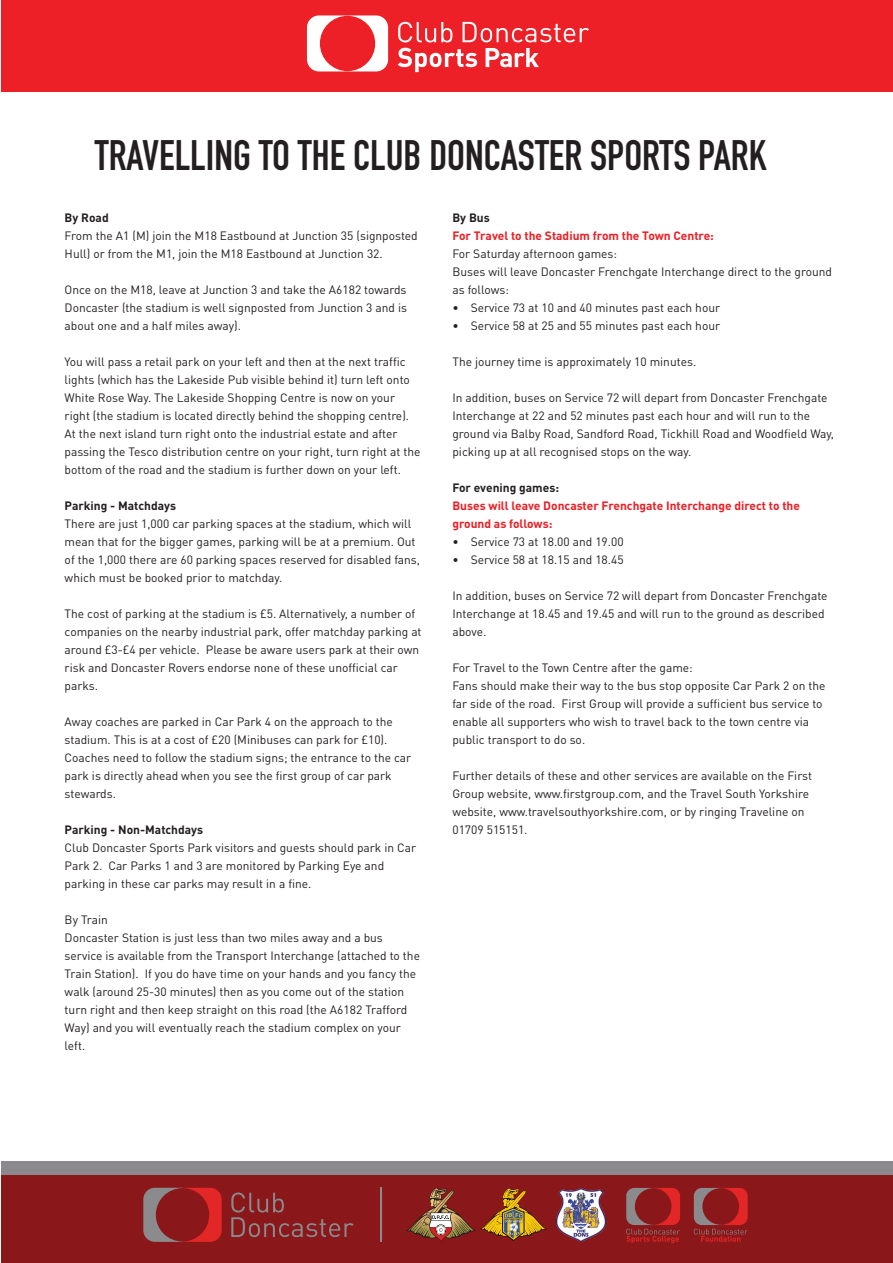
<style>
.page{position:relative;width:893px;height:1263px;background:#fff}
.page>*{position:absolute;margin:0;border:0;box-sizing:border-box;transform-origin:0 0}
.t1{font:700 42px "DIN Condensed";color:#231f20}
.t2{font:12px/18px "DIN Pro";color:#231f20}
.t3{font:700 12px/18px "DIN Pro";color:#ee1d23}
.t4{font:700 12px "DIN Pro";color:#231f20}
</style>
<div class="page">
<div style="left:2px;top:1161px;width:891px;height:22px;background:#8b898d"></div>
<div style="left:2px;top:0;width:891px;height:92px;background:#ec2026"></div>
<div style="left:2px;top:1175px;width:891px;height:88px;background:#8a171a"></div>
<hr style="left:380px;top:1188px;width:1px;height:54px;background:#8b8a8d">
<img style="left:556px;top:1188px;width:49px;height:54px">
<svg style="left:143px;top:1188px;width:79px;height:54px"></svg>
<svg style="left:231px;top:1192px;width:123px;height:45px"></svg>
<svg style="left:626px;top:1188px;width:54px;height:55px"></svg>
<svg style="left:694px;top:1188px;width:54px;height:54px"></svg>
<svg style="left:398px;top:22px;width:54px;height:20px"></svg>
<svg style="left:463px;top:22px;width:126px;height:20px"></svg>
<svg style="left:307px;top:15px;width:81px;height:56px"></svg>
<svg style="left:398px;top:48px;width:79px;height:24px"></svg>
<svg style="left:486px;top:48px;width:53px;height:19px"></svg>
<img style="left:407px;top:1187px;width:139px;height:55px">
<h1 class="t1" style="left:95px;top:127px;width:673px">TRAVELLING TO THE CLUB DONCASTER SPORTS PARK</h1>
<p class="t4" style="left:65px;top:209px;width:46px">By Road</p>
<p class="t2" style="left:65px;top:226px;width:355px">From the A1 (M) join the M18 Eastbound at Junction 35 (signposted<br>Hull) or from the M1, join the M18 Eastbound at Junction 32.</p>
<p class="t2" style="left:65px;top:280px;width:344px;text-align:justify">Once on the M18, leave at Junction 3 and take the A6182 towards Doncaster (the stadium is well signposted from Junction 3 and is about one and a half miles away).</p>
<p class="t2" style="left:65px;top:352px;width:357px">You will pass a retail park on your left and then at the next traffic lights (which has the Lakeside Pub visible behind it) turn left onto White Rose Way. The Lakeside Shopping Centre is now on your right (the stadium is located directly behind the shopping centre).<br>At the next island turn right onto the industrial estate and after passing the Tesco distribution centre on your right, turn right at the bottom of the road and the stadium is further down on your left.</p>
<p class="t4" style="left:65px;top:497px;width:113px">Parking - Matchdays</p>
<p class="t2" style="left:65px;top:514px;width:357px">There are just 1,000 car parking spaces at the stadium, which will mean that for the bigger games, parking will be at a premium. Out of the 1,000 there are 60 parking spaces reserved for disabled fans, which must be booked prior to matchday.</p>
<p class="t2" style="left:65px;top:604px;width:358px">The cost of parking at the stadium is £5. Alternatively, a number of companies on the nearby industrial park, offer matchday parking at around £3-£4 per vehicle. Please be aware users park at their own risk and Doncaster Rovers endorse none of these unofficial car parks.</p>
<p class="t2" style="left:65px;top:712px;width:348px">Away coaches are parked in Car Park 4 on the approach to the stadium. This is at a cost of £20 (Minibuses can park for £10).<br>Coaches need to follow the stadium signs; the entrance to the car park is directly ahead when you see the first group of car park stewards.</p>
<p class="t4" style="left:65px;top:821px;width:140px">Parking - Non-Matchdays</p>
<p class="t2" style="left:65px;top:838px;width:353px">Club Doncaster Sports Park visitors and guests should park in Car<br>Park 2. Car Parks 1 and 3 are monitored by Parking Eye and parking in these car parks may result in a fine.</p>
<p class="t2" style="left:65px;top:910px;width:357px">By Train<br>Doncaster Station is just less than two miles away and a bus service is available from the Transport Interchange (attached to the Train Station). If you do have time on your hands and you fancy the walk (around 25-30 minutes) then as you come out of the station turn right and then keep straight on this road (the A6182 Trafford Way) and you will eventually reach the stadium complex on your left.</p>
<p class="t4" style="left:452px;top:209px;width:39px">By Bus</p>
<p class="t3" style="left:452px;top:226px;width:263px">For Travel to the Stadium from the Town Centre:</p>
<p class="t2" style="left:452px;top:244px;width:381px">For Saturday afternoon games:<br>Buses will leave Doncaster Frenchgate Interchange direct to the ground as follows:</p>
<p class="t2" style="left:452px;top:298px;width:269px">• Service 73 at 10 and 40 minutes past each hour</p>
<p class="t2" style="left:452px;top:316px;width:269px">• Service 58 at 25 and 55 minutes past each hour</p>
<p class="t2" style="left:452px;top:352px;width:245px">The journey time is approximately 10 minutes.</p>
<p class="t2" style="left:452px;top:388px;width:383px">In addition, buses on Service 72 will depart from Doncaster Frenchgate Interchange at 22 and 52 minutes past each hour and will run to the ground via Balby Road, Sandford Road, Tickhill Road and Woodfield Way, picking up at all recognised stops on the way.</p>
<p class="t4" style="left:452px;top:479px;width:108px">For evening games:</p>
<p class="t3" style="left:452px;top:496px;width:349px">Buses will leave Doncaster Frenchgate Interchange direct to the ground as follows:</p>
<p class="t2" style="left:452px;top:532px;width:173px">• Service 73 at 18.00 and 19.00</p>
<p class="t2" style="left:452px;top:550px;width:173px">• Service 58 at 18.15 and 18.45</p>
<p class="t2" style="left:452px;top:586px;width:377px">In addition, buses on Service 72 will depart from Doncaster Frenchgate<br>Interchange at 18.45 and 19.45 and will run to the ground as described above.</p>
<p class="t2" style="left:452px;top:658px;width:375px">For Travel to the Town Centre after the game:<br>Fans should make their way to the bus stop opposite Car Park 2 on the far side of the road. First Group will provide a sufficient bus service to enable all supporters who wish to travel back to the town centre via public transport to do so.</p>
<p class="t2" style="left:452px;top:766px;width:361px">Further details of these and other services are available on the First Group website, www.firstgroup.com, and the Travel South Yorkshire website, www.travelsouthyorkshire.com, or by ringing Traveline on 01709 515151.</p>
</div>
